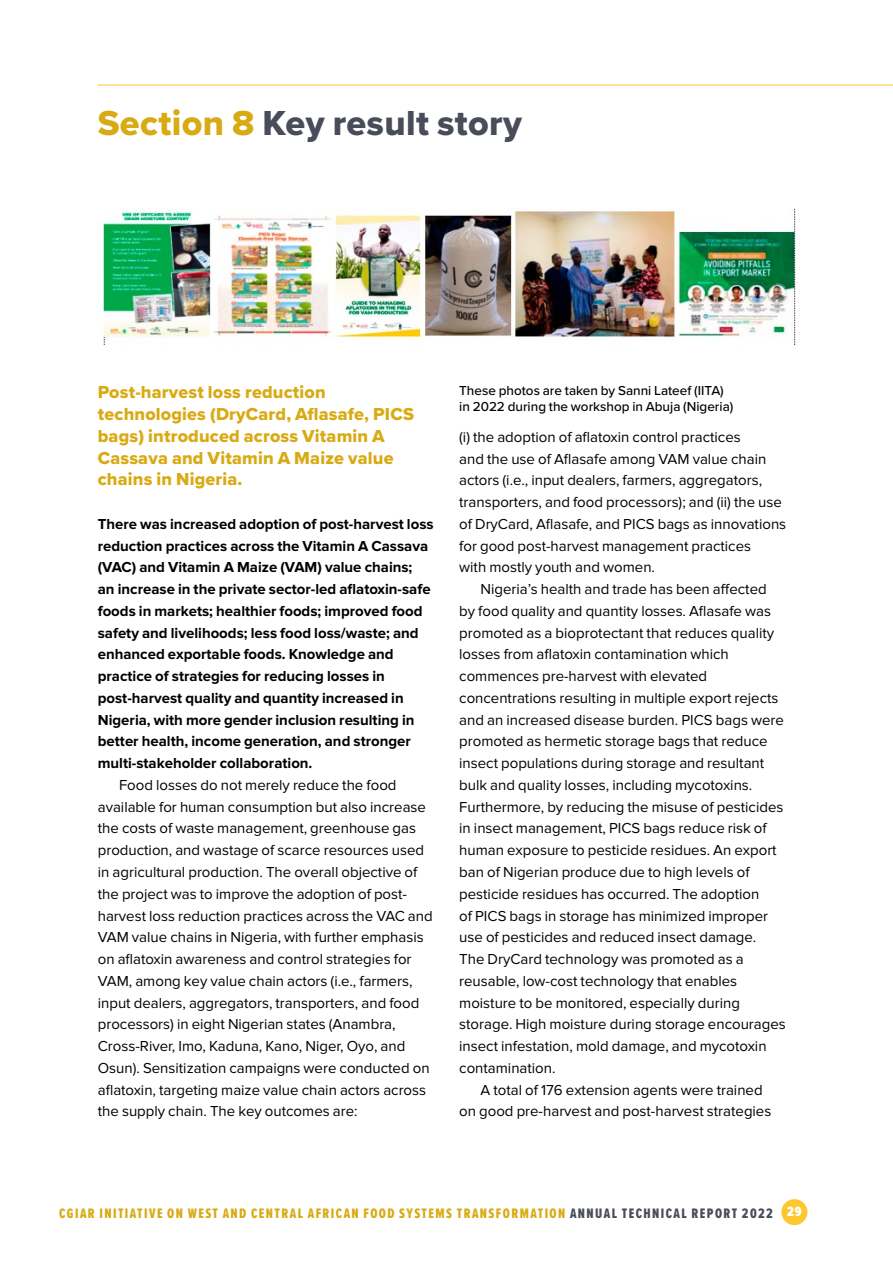
<style>
.page{position:relative;width:893px;height:1263px;background:#fff}
.page>*{position:absolute;margin:0;border:0;box-sizing:border-box;transform-origin:0 0}
.t1{font:36px "Proxima Nova Extrabld";letter-spacing:.01em;color:#494d5a}
.t2{font:18px/21.8px "Proxima Nova Extrabld";letter-spacing:.01em;color:#d8ab14}
.t3{font:15px/21.8px "Proxima Nova";color:#000}
.t4{font:700 15px/21.8px "Proxima Nova";color:#000}
.t5{font:14.25px "Proxima Nova Ex Cn Extrabld";letter-spacing:.1em;color:#d8ab14}
.t6{font:14.25px "Proxima Nova Ex Cn Extrabld";letter-spacing:.1em;color:#494d5a}
.t7{font:500 13.5px/16.5px "Proxima Nova";color:#000}
.s1{color:#d8ab14}
.s2{font-family:"Proxima Nova Ex Cn";font-weight:900;font-size:13.8px;color:#fff}
</style>
<div class="page">
<img style="left:103px;top:208px;width:692px;height:136px">
<div style="left:781px;top:1199px;width:26px;height:26px;background:#fdc82f;border-radius:50%"></div>
<hr style="left:98px;top:85px;width:795px;height:1px;background:#fdc82f">
<h1 class="t1" style="left:98px;top:96px;width:426px"><span class="s1">Section 8</span> Key result story</h1>
<p class="t2" style="left:98px;top:381px;width:318px">Post-harvest loss reduction technologies (DryCard, Aflasafe, PICS bags) introduced across Vitamin A<br>Cassava and Vitamin A Maize value chains in Nigeria.</p>
<p class="t4" style="left:98px;top:513px;width:337px">There was increased adoption of post-harvest loss reduction practices across the Vitamin A Cassava (VAC) and Vitamin A Maize (VAM) value chains;<br>an increase in the private sector-led aflatoxin-safe foods in markets; healthier foods; improved food safety and livelihoods; less food loss/waste; and enhanced exportable foods. Knowledge and practice of strategies for reducing losses in post-harvest quality and quantity increased in Nigeria, with more gender inclusion resulting in better health, income generation, and stronger multi-stakeholder collaboration.</p>
<p class="t3" style="left:98px;top:774px;width:336px;text-indent:21px">Food losses do not merely reduce the food available for human consumption but also increase the costs of waste management, greenhouse gas production, and wastage of scarce resources used in agricultural production. The overall objective of the project was to improve the adoption of post&shy;harvest loss reduction practices across the VAC and VAM value chains in Nigeria, with further emphasis on aflatoxin awareness and control strategies for VAM, among key value chain actors (i.e., farmers, input dealers, aggregators, transporters, and food processors) in eight Nigerian states (Anambra, Cross-River, Imo, Kaduna, Kano, Niger, Oyo, and Osun). Sensitization campaigns were conducted on aflatoxin, targeting maize value chain actors across the supply chain. The key outcomes are:</p>
<p class="t7" style="left:459px;top:382px;width:276px">These photos are taken by Sanni Lateef (IITA) in 2022 during the workshop in Abuja (Nigeria)</p>
<p class="t3" style="left:459px;top:426px;width:328px">(i) the adoption of aflatoxin control practices<br>and the use of Aflasafe among VAM value chain actors (i.e., input dealers, farmers, aggregators, transporters, and food processors); and (ii) the use of DryCard, Aflasafe, and PICS bags as innovations for good post-harvest management practices<br>with mostly youth and women.</p>
<p class="t3" style="left:480px;top:578px;width:288px">Nigeria’s health and trade has been affected</p>
<p class="t3" style="left:459px;top:600px;width:313px">by food quality and quantity losses. Aflasafe was</p>
<p class="t3" style="left:459px;top:622px;width:316px">promoted as a bioprotectant that reduces quality</p>
<p class="t3" style="left:459px;top:644px;width:271px">losses from aflatoxin contamination which</p>
<p class="t3" style="left:459px;top:665px;width:249px">commences pre-harvest with elevated</p>
<p class="t3" style="left:459px;top:687px;width:321px">concentrations resulting in multiple export rejects</p>
<p class="t3" style="left:459px;top:709px;width:326px">and an increased disease burden. PICS bags were</p>
<p class="t3" style="left:459px;top:731px;width:310px">promoted as hermetic storage bags that reduce</p>
<p class="t3" style="left:459px;top:752px;width:306px">insect populations during storage and resultant</p>
<p class="t3" style="left:459px;top:774px;width:295px">bulk and quality losses, including mycotoxins.</p>
<p class="t3" style="left:459px;top:796px;width:326px">Furthermore, by reducing the misuse of pesticides</p>
<p class="t3" style="left:459px;top:818px;width:309px">in insect management, PICS bags reduce risk of</p>
<p class="t3" style="left:459px;top:839px;width:319px">human exposure to pesticide residues. An export</p>
<p class="t3" style="left:459px;top:861px;width:292px">ban of Nigerian produce due to high levels of</p>
<p class="t3" style="left:459px;top:883px;width:302px">pesticide residues has occurred. The adoption</p>
<p class="t3" style="left:459px;top:905px;width:310px">of PICS bags in storage has minimized improper</p>
<p class="t3" style="left:459px;top:926px;width:299px">use of pesticides and reduced insect damage.</p>
<p class="t3" style="left:459px;top:948px;width:286px">The DryCard technology was promoted as a</p>
<p class="t3" style="left:459px;top:970px;width:279px">reusable, low-cost technology that enables</p>
<p class="t3" style="left:459px;top:992px;width:282px">moisture to be monitored, especially during</p>
<p class="t3" style="left:459px;top:1013px;width:328px">storage. High moisture during storage encourages</p>
<p class="t3" style="left:459px;top:1035px;width:309px">insect infestation, mold damage, and mycotoxin</p>
<p class="t3" style="left:459px;top:1057px;width:98px">contamination.</p>
<p class="t3" style="left:480px;top:1079px;width:284px">A total of 176 extension agents were trained</p>
<p class="t3" style="left:459px;top:1100px;width:314px">on good pre-harvest and post-harvest strategies</p>
<p class="t5" style="left:59px;top:1203px;width:53px">CGIAR INITIATI</p>
<p class="t5" style="left:149px;top:1203px;width:118px">VE ON WEST AN D CENTRAL</p>
<p class="t5" style="left:308px;top:1203px;width:23px">AFRICAN</p>
<p class="t5" style="left:363px;top:1203px;width:175px">FOOD SYSTEMS TRANSFORMATION</p>
<p class="t6" style="left:570px;top:1203px;width:233px">ANNUAL TECHNICAL REPORT 2022 <span class="s2">29</span></p>
</div>
